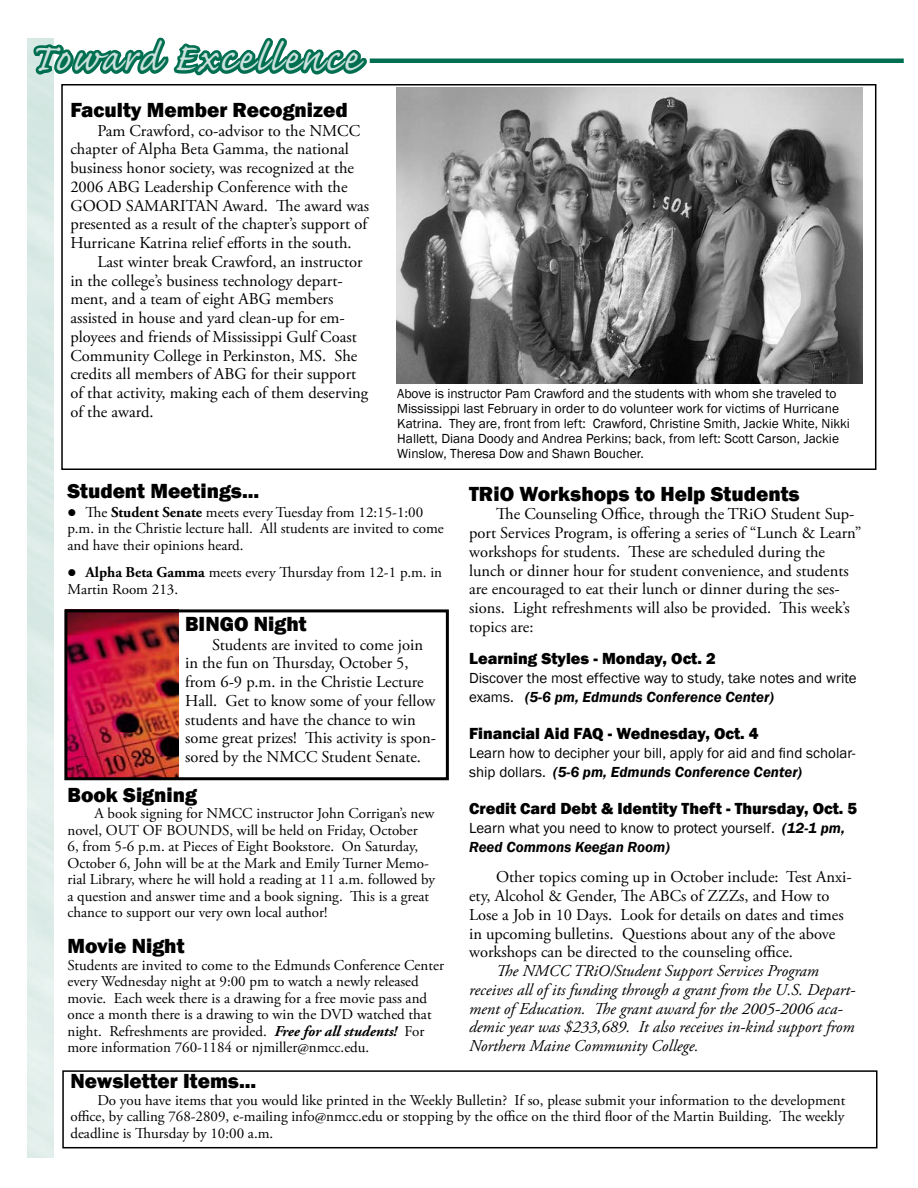
<style>
.page{position:relative;width:918px;height:1188px;background:#fff}
.page>*{position:absolute;margin:0;border:0;box-sizing:border-box;transform-origin:0 0}
.t1{font:49.5px "Caflisch Script Pro";letter-spacing:.05em;color:#cce2dc}
.t2{font:800 21px "Franklin Gothic";color:#000}
.t3{font:16.5px/18.8px "Adobe Garamond Pro";color:#000}
.t4{font:italic 16.5px/18.8px "Adobe Garamond Pro";color:#000}
.t5{font:800 16.5px "Franklin Gothic";color:#000}
.t6{font:15px/16.5px "Adobe Garamond Pro";color:#000}
.t7{font:15px/18.8px "Franklin Gothic";color:#000}
.t8{font:13.5px/15px "Franklin Gothic";color:#000}
.s1{font-weight:700}
.s2{font-weight:600;font-style:italic}
.s3{font-weight:700;font-style:italic}
</style>
<div class="page">
<div style="left:370px;top:58px;width:534px;height:5px;background:#006f51"></div>
<svg style="left:31px;top:37px;width:339px;height:44px"></svg>
<img style="left:397px;top:88px;width:465px;height:295px">
<div style="left:61px;top:84px;width:815px;height:386px;border:2px solid #000"></div>
<img style="left:68px;top:613px;width:110px;height:163px">
<div style="left:64px;top:609px;width:385px;height:171px;border:3px solid #000"></div>
<div style="left:62px;top:1070px;width:816px;height:78px;border:2px solid #000"></div>
<h1 class="t1" style="left:29px;top:33px;width:330px">Toward Excellence</h1>
<p class="t2" style="left:70px;top:96px;width:279px">Faculty Member Recognized</p>
<p class="t3" style="left:70px;top:122px;width:300px;text-indent:27px">Pam Crawford, co-advisor to the NMCC chapter of Alpha Beta Gamma, the national business honor society, was recognized at the 2006 ABG Leadership Conference with the GOOD SAMARITAN Award. The award was presented as a result of the chapter’s support of Hurricane Katrina relief efforts in the south.</p>
<p class="t3" style="left:70px;top:253px;width:299px;text-indent:27px">Last winter break Crawford, an instructor in the college’s business technology depart&shy;ment, and a team of eight ABG members assisted in house and yard clean-up for em&shy;ployees and friends of Mississippi Gulf Coast Community College in Perkinston, MS. She credits all members of ABG for their support of that activity, making each of them deserving of the award.</p>
<p class="t8" style="left:397px;top:386px;width:454px">Above is instructor Pam Crawford and the students with whom she traveled to Mississippi last February in order to do volunteer work for victims of Hurricane Katrina. They are, front from left: Crawford, Christine Smith, Jackie White, Nikki Hallett, Diana Doody and Andrea Perkins; back, from left: Scott Carson, Jackie Winslow, Theresa Dow and Shawn Boucher.</p>
<p class="t2" style="left:68px;top:477px;width:193px">Student Meetings...</p>
<p class="t6" style="left:68px;top:504px;width:378px">● The <span class="s1">Student Senate</span> meets every Tuesday from 12:15-1:00 p.m. in the Christie lecture hall. All students are invited to come and have their opinions heard.</p>
<p class="t6" style="left:68px;top:565px;width:376px">● <span class="s1">Alpha Beta Gamma</span> meets every Thursday from 12-1 p.m. in<br>Martin Room 213.</p>
<p class="t2" style="left:185px;top:610px;width:123px">BINGO Night</p>
<p class="t3" style="left:185px;top:636px;width:252px;text-indent:27px">Students are invited to come join in the fun on Thursday, October 5, from 6-9 p.m. in the Christie Lecture Hall. Get to know some of your fellow students and have the chance to win some great prizes! This activity is spon&shy;sored by the NMCC Student Senate.</p>
<p class="t2" style="left:68px;top:781px;width:131px">Book Signing</p>
<p class="t6" style="left:68px;top:806px;width:369px;text-indent:27px">A book signing for NMCC instructor John Corrigan’s new novel, OUT OF BOUNDS, will be held on Friday, October<br>6, from 5-6 p.m. at Pieces of Eight Bookstore. On Saturday, October 6, John will be at the Mark and Emily Turner Memo&shy;rial Library, where he will hold a reading at 11 a.m. followed by a question and answer time and a book signing. This is a great chance to support our very own local author!</p>
<p class="t2" style="left:469px;top:480px;width:332px">TRiO Workshops to Help Students</p>
<p class="t3" style="left:469px;top:505px;width:394px;text-indent:27px">The Counseling Office, through the TRiO Student Sup&shy;port Services Program, is offering a series of “Lunch &amp; Learn” workshops for students. These are scheduled during the lunch or dinner hour for student convenience, and students are encouraged to eat their lunch or dinner during the ses&shy;sions. Light refreshments will also be provided. This week’s topics are:</p>
<p class="t5" style="left:469px;top:648px;width:248px">Learning Styles - Monday, Oct. 2</p>
<p class="t7" style="left:469px;top:669px;width:389px">Discover the most effective way to study, take notes and write exams. <span class="s2">(5-6 pm, Edmunds Conference Center)</span></p>
<p class="t5" style="left:469px;top:723px;width:291px">Financial Aid FAQ - Wednesday, Oct. 4</p>
<p class="t7" style="left:469px;top:744px;width:388px">Learn how to decipher your bill, apply for aid and find scholar&shy;ship dollars. <span class="s2">(5-6 pm, Edmunds Conference Center)</span></p>
<p class="t5" style="left:469px;top:798px;width:390px">Credit Card Debt &amp; Identity Theft - Thursday, Oct. 5</p>
<p class="t7" style="left:469px;top:819px;width:377px">Learn what you need to know to protect yourself. <span class="s2">(12-1 pm,<br>Reed Commons Keegan Room)</span></p>
<p class="t3" style="left:469px;top:868px;width:384px;text-indent:27px">Other topics coming up in October include: Test Anxi&shy;ety, Alcohol &amp; Gender, The ABCs of ZZZs, and How to Lose a Job in 10 Days. Look for details on dates and times in upcoming bulletins. Questions about any of the above workshops can be directed to the counseling office.</p>
<p class="t4" style="left:469px;top:962px;width:388px;text-indent:27px">The NMCC TRiO/Student Support Services Program receives all of its funding through a grant from the U.S. Depart&shy;ment of Education. The grant award for the 2005-2006 aca&shy;demic year was $233,689. It also receives in-kind support from Northern Maine Community College.</p>
<p class="t2" style="left:68px;top:933px;width:119px">Movie Night</p>
<p class="t6" style="left:68px;top:958px;width:378px">Students are invited to come to the Edmunds Conference Center every Wednesday night at 9:00 pm to watch a newly released movie. Each week there is a drawing for a free movie pass and once a month there is a drawing to win the DVD watched that night. Refreshments are provided. <span class="s3">Free for all students!</span> For more information 760-1184 or njmiller@nmcc.edu.</p>
<p class="t2" style="left:70px;top:1068px;width:188px">Newsletter Items...</p>
<p class="t6" style="left:70px;top:1093px;width:777px;text-align:justify;text-indent:27px">Do you have items that you would like printed in the Weekly Bulletin? If so, please submit your information to the development office, by calling 768-2809, e-mailing info@nmcc.edu or stopping by the office on the third floor of the Martin Building. The weekly deadline is Thursday by 10:00 a.m.</p>
</div>
